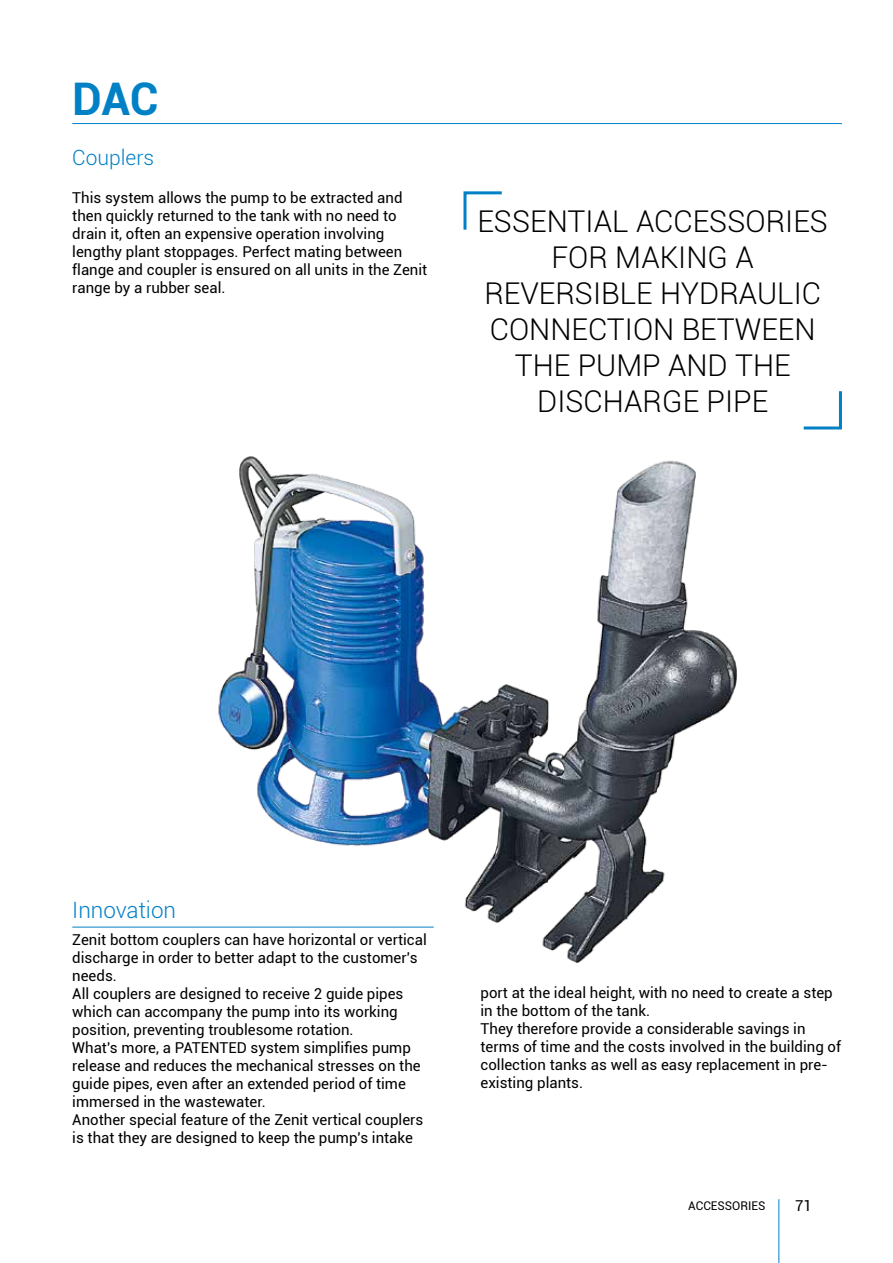
<style>
.page{position:relative;width:893px;height:1263px;background:#fff}
.page>*{position:absolute;margin:0;border:0;box-sizing:border-box;transform-origin:0 0}
.t1{font:700 45px "Roboto";color:#0081c6}
.t2{font:300 30px/36px "Roboto";color:#000;text-align:center}
.t3{font:300 22.5px "Roboto";color:#0081c6}
.t4{font:300 21px "Roboto";color:#0081c6}
.t5{font:15px/18px "Roboto";color:#000}
.t6{font:12px "Roboto";color:#000}
</style>
<div class="page">
<img style="left:198px;top:456px;width:539px;height:507px">
<svg style="left:463px;top:191px;width:39px;height:39px"></svg>
<svg style="left:803px;top:391px;width:39px;height:39px"></svg>
<hr style="left:72px;top:123px;width:770px;height:1px;background:#0081c6">
<hr style="left:778px;top:1199px;width:1px;height:64px;background:#0081c6">
<hr style="left:72px;top:927px;width:362px;height:1px;background:#0081c6">
<h1 class="t1" style="left:72px;top:67px;width:88px">DAC</h1>
<h3 class="t4" style="left:72px;top:143px;width:83px">Couplers</h3>
<p class="t5" style="left:72px;top:188px;width:356px">This system allows the pump to be extracted and then quickly returned to the tank with no need to drain it, often an expensive operation involving lengthy plant stoppages. Perfect mating between flange and coupler is ensured on all units in the Zenit range by a rubber seal.</p>
<h2 class="t2" style="left:477px;top:202px;width:352px">ESSENTIAL ACCESSORIES<br>FOR MAKING A<br>REVERSIBLE HYDRAULIC<br>CONNECTION BETWEEN<br>THE PUMP AND THE<br>DISCHARGE PIPE</h2>
<h3 class="t3" style="left:72px;top:895px;width:105px">Innovation</h3>
<p class="t5" style="left:72px;top:930px;width:356px">Zenit bottom couplers can have horizontal or vertical discharge in order to better adapt to the customer's needs.<br>All couplers are designed to receive 2 guide pipes which can accompany the pump into its working position, preventing troublesome rotation.<br>What's more, a PATENTED system simplifies pump release and reduces the mechanical stresses on the guide pipes, even after an extended period of time immersed in the wastewater.<br>Another special feature of the Zenit vertical couplers is that they are designed to keep the pump's intake</p>
<p class="t5" style="left:480px;top:983px;width:362px">port at the ideal height, with no need to create a step in the bottom of the tank.<br>They therefore provide a considerable savings in terms of time and the costs involved in the building of collection tanks as well as easy replacement in pre&shy;existing plants.</p>
<p class="t6" style="left:688px;top:1197px;width:79px">ACCESSORIES</p>
<p class="t5" style="left:795px;top:1196px;width:18px">71</p>
</div>
